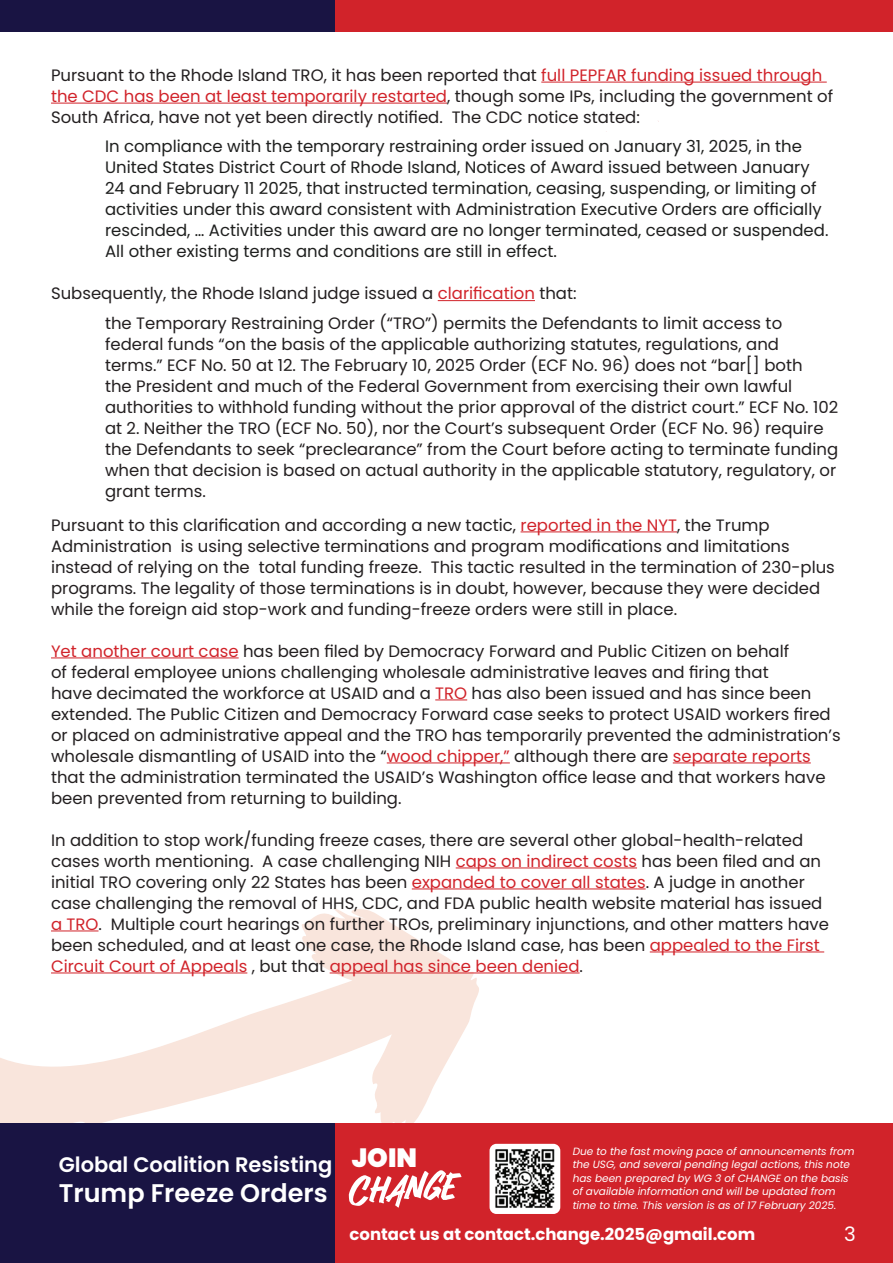
<style>
.page{position:relative;width:893px;height:1263px;background:#fff}
.page>*{position:absolute;margin:0;border:0;box-sizing:border-box;transform-origin:0 0}
.t1{font:900 26.4px "Poppins";color:#fff}
.t2{font:600 25.5px "Poppins";color:#fff}
.t3{font:600 21px "Poppins";color:#fff}
.t4{font:19.8px "Poppins";color:#fff}
.t5{font:16.5px/21px "Poppins";color:#231f20}
.t6{font:16.5px/21px "Poppins";color:#1e1f1e}
.t7{font:700 16.5px "Poppins";color:#fff}
.t8{font:italic 10.5px/13.5px "Poppins";color:#fff}
.s1{color:#d1232a}
</style>
<div class="page">
<svg style="left:0;top:908px;width:483px;height:215px"></svg>
<div style="left:0;top:1123px;width:893px;height:140px;background:#d1232a"></div>
<div style="left:0;top:1123px;width:335px;height:140px;background:#191443"></div>
<svg style="left:348px;top:1170px;width:113px;height:37px"></svg>
<img style="left:490px;top:1144px;width:70px;height:70px">
<div style="left:0;top:0;width:893px;height:32px;background:#d1232a"></div>
<div style="left:0;top:0;width:335px;height:32px;background:#191443"></div>
<hr style="left:541px;top:82px;width:286px;height:1px;background:#d1232a">
<hr style="left:51px;top:103px;width:396px;height:1px;background:#d1232a">
<hr style="left:438px;top:300px;width:97px;height:1px;background:#d1232a">
<hr style="left:521px;top:531px;width:156px;height:1px;background:#d1232a">
<hr style="left:51px;top:657px;width:188px;height:1px;background:#d1232a">
<hr style="left:435px;top:699px;width:32px;height:1px;background:#d1232a">
<hr style="left:387px;top:762px;width:123px;height:1px;background:#d1232a">
<hr style="left:673px;top:762px;width:138px;height:1px;background:#d1232a">
<hr style="left:456px;top:867px;width:181px;height:1px;background:#d1232a">
<hr style="left:412px;top:888px;width:234px;height:1px;background:#d1232a">
<hr style="left:51px;top:930px;width:48px;height:1px;background:#d1232a">
<hr style="left:650px;top:951px;width:174px;height:1px;background:#d1232a">
<hr style="left:51px;top:972px;width:196px;height:1px;background:#d1232a">
<hr style="left:330px;top:972px;width:250px;height:1px;background:#d1232a">
<p class="t5" style="left:51px;top:65px;width:784px">Pursuant to the Rhode Island TRO, it has been reported that <span class="s1">full PEPFAR funding issued through the CDC has been at least temporarily restarted</span>, though some IPs, including the government of<br>South Africa, have not yet been directly notified. The CDC notice stated:</p>
<p class="t6" style="left:105px;top:136px;width:725px">In compliance with the temporary restraining order issued on January 31, 2025, in the United States District Court of Rhode Island, Notices of Award issued between January 24 and February 11 2025, that instructed termination, ceasing, suspending, or limiting of activities under this award consistent with Administration Executive Orders are officially rescinded, … Activities under this award are no longer terminated, ceased or suspended.<br>All other existing terms and conditions are still in effect.</p>
<p class="t5" style="left:105px;top:279px;width:679px;line-height:29.5px;text-indent:-54px">Subsequently, the Rhode Island judge issued a <span class="s1">clarification</span> that:<br>the Temporary Restraining Order (“TRO”) permits the Defendants to limit access to</p>
<p class="t5" style="left:105px;top:334px;width:735px">federal funds “on the basis of the applicable authorizing statutes, regulations, and terms.” ECF No. 50 at 12. The February 10, 2025 Order (ECF No. 96) does not “bar[] both<br>the President and much of the Federal Government from exercising their own lawful authorities to withhold funding without the prior approval of the district court.” ECF No. 102 at 2. Neither the TRO (ECF No. 50), nor the Court’s subsequent Order (ECF No. 96) require the Defendants to seek “preclearance” from the Court before acting to terminate funding when that decision is based on actual authority in the applicable statutory, regulatory, or grant terms.</p>
<p class="t5" style="left:51px;top:514px;width:785px">Pursuant to this clarification and according a new tactic, <span class="s1">reported in the NYT</span>, the Trump Administration is using selective terminations and program modifications and limitations instead of relying on the total funding freeze. This tactic resulted in the termination of 230-plus programs. The legality of those terminations is in doubt, however, because they were decided while the foreign aid stop-work and funding-freeze orders were still in place.</p>
<p class="t5" style="left:51px;top:641px;width:791px"><span class="s1">Yet another court case</span> has been filed by Democracy Forward and Public Citizen on behalf<br>of federal employee unions challenging wholesale administrative leaves and firing that<br>have decimated the workforce at USAID and a <span class="s1">TRO</span> has also been issued and has since been extended. The Public Citizen and Democracy Forward case seeks to protect USAID workers fired or placed on administrative appeal and the TRO has temporarily prevented the administration’s wholesale dismantling of USAID into the “<span class="s1">wood chipper,”</span> although there are <span class="s1">separate reports </span>that the administration terminated the USAID’s Washington office lease and that workers have been prevented from returning to building.</p>
<p class="t5" style="left:51px;top:830px;width:779px">In addition to stop work/funding freeze cases, there are several other global-health-related cases worth mentioning. A case challenging NIH <span class="s1">caps on indirect costs</span> has been filed and an initial TRO covering only 22 States has been <span class="s1">expanded to cover all states</span>. A judge in another case challenging the removal of HHS, CDC, and FDA public health website material has issued <span class="s1">a TRO</span>. Multiple court hearings on further TROs, preliminary injunctions, and other matters have been scheduled, and at least one case, the Rhode Island case, has been <span class="s1">appealed to the First Circuit Court of Appeals</span> , but that <span class="s1">appeal has since been denied</span>.</p>
<p class="t3" style="left:59px;top:1152px;width:275px">Global Coalition Resisting</p>
<h2 class="t2" style="left:59px;top:1178px;width:270px">Trump Freeze Orders</h2>
<p class="t8" style="left:573px;top:1144px;width:284px">Due to the fast moving pace of announcements from the USG, and several pending legal actions, this note has been prepared by WG 3 of CHANGE on the basis of available information and will be updated from time to time. This version is as of 17 February 2025.</p>
<p class="t7" style="left:350px;top:1224px;width:407px">contact us at contact.change.2025@gmail.com</p>
<h1 class="t1" style="left:352px;top:1142px;width:67px">JOIN</h1>
<p class="t4" style="left:844px;top:1223px;width:13px">3</p>
</div>
